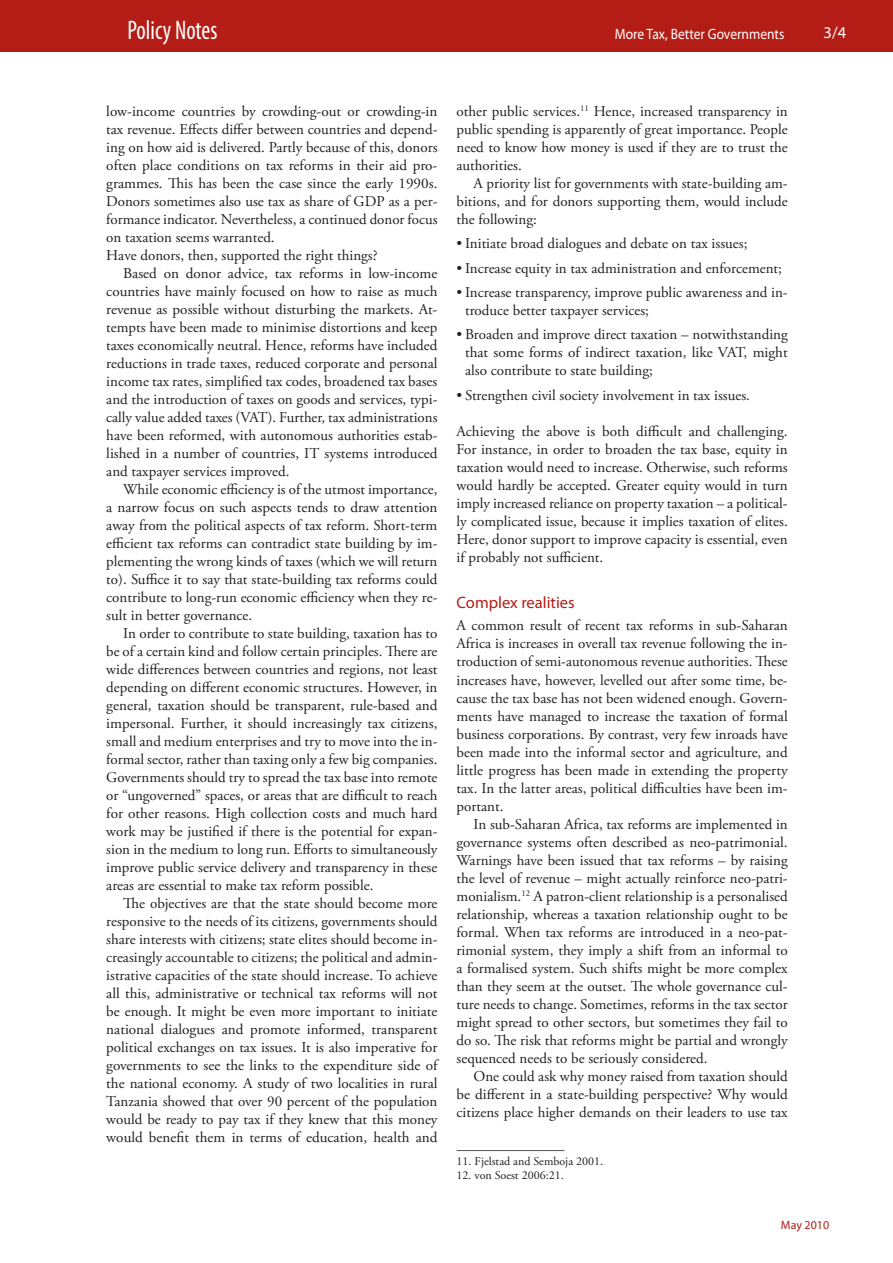
<style>
.page{position:relative;width:893px;height:1263px;background:#fff}
.page>*{position:absolute;margin:0;border:0;box-sizing:border-box;transform-origin:0 0}
.t1{font:condensed 27px "Myriad Pro";color:#fff;scale:.9 1}
.r1{font:16.5px "Myriad Pro";color:#b41d15}
.r2{font:16.5px "Myriad Pro";color:#fff}
.b1{font:15px/18px "Adobe Garamond Pro";color:#231f20;text-align:justify}
.b{font:15px/18px "Adobe Garamond Pro";color:#231f20;text-align:justify}
.Fotnotstext{font:15px/18px "Adobe Garamond Pro";color:#231f20;text-align:justify}
.ref{font:15px/18px "Adobe Garamond Pro";color:#231f20}
.t2{font:15px "Myriad Pro";color:#fff;scale:.9 1}
.Fotnotstext-2{font:12px "Adobe Garamond Pro";color:#231f20}
.t3{font:12px "Myriad Pro";color:#b41d15}
</style>
<div class="page">
<div style="left:0;top:0;width:893px;height:51px;background:#b41d15"></div>
<hr style="left:457px;top:1150px;width:108px;height:1px;background:#57585a">
<h1 class="t1" style="left:128px;top:13px;width:101px">Policy Notes</h1>
<p class="t2" style="left:615px;top:25px;width:190px">More Tax, Better Governments</p>
<p class="Fotnotstext" style="left:106px;top:103px;width:333px">low-income countries by crowding-out or crowding-in tax revenue. Effects differ between countries and depend&shy;ing on how aid is delivered. Partly because of this, donors often place conditions on tax reforms in their aid pro&shy;grammes. This has been the case since the early 1990s.<br>Donors sometimes also use tax as share of GDP as a per&shy;formance indicator. Nevertheless, a continued donor focus on taxation seems warranted.</p>
<p class="b" style="left:106px;top:247px;width:273px">Have donors, then, supported the right things?</p>
<p class="b1" style="left:106px;top:265px;width:333px;text-indent:17px">Based on donor advice, tax reforms in low-income countries have mainly focused on how to raise as much revenue as possible without disturbing the markets. At&shy;tempts have been made to minimise distortions and keep taxes economically neutral. Hence, reforms have included reductions in trade taxes, reduced corporate and personal income tax rates, simplified tax codes, broadened tax bases and the introduction of taxes on goods and services, typi&shy;cally value added taxes (VAT). Further, tax administrations have been reformed, with autonomous authorities estab&shy;lished in a number of countries, IT systems introduced and taxpayer services improved.</p>
<p class="b1" style="left:106px;top:481px;width:333px;text-indent:17px">While economic efficiency is of the utmost importance, a narrow focus on such aspects tends to draw attention away from the political aspects of tax reform. Short-term efficient tax reforms can contradict state building by im&shy;plementing the wrong kinds of taxes (which we will return to). Suffice it to say that state-building tax reforms could contribute to long-run economic efficiency when they re&shy;sult in better governance.</p>
<p class="b1" style="left:106px;top:625px;width:333px;text-indent:17px">In order to contribute to state building, taxation has to be of a certain kind and follow certain principles. There are wide differences between countries and regions, not least depending on different economic structures. However, in general, taxation should be transparent, rule-based and impersonal. Further, it should increasingly tax citizens, small and medium enterprises and try to move into the in&shy;formal sector, rather than taxing only a few big companies.<br>Governments should try to spread the tax base into remote or “ungoverned” spaces, or areas that are difficult to reach for other reasons. High collection costs and much hard work may be justified if there is the potential for expan&shy;sion in the medium to long run. Efforts to simultaneously improve public service delivery and transparency in these areas are essential to make tax reform possible.</p>
<p class="b1" style="left:106px;top:895px;width:333px;text-indent:17px">The objectives are that the state should become more responsive to the needs of its citizens, governments should share interests with citizens; state elites should become in&shy;creasingly accountable to citizens; the political and admin&shy;istrative capacities of the state should increase. To achieve all this, administrative or technical tax reforms will not be enough. It might be even more important to initiate national dialogues and promote informed, transparent political exchanges on tax issues. It is also imperative for governments to see the links to the expenditure side of the national economy. A study of two localities in rural Tanzania showed that over 90 percent of the population would be ready to pay tax if they knew that this money would benefit them in terms of education, health and</p>
<p class="b1" style="left:457px;top:103px;width:333px">other public services.<sup>11</sup> Hence, increased transparency in public spending is apparently of great importance. People need to know how money is used if they are to trust the authorities.</p>
<p class="b1" style="left:457px;top:175px;width:333px;text-indent:17px">A priority list for governments with state-building am&shy;bitions, and for donors supporting them, would include the following:</p>
<p class="ref" style="left:457px;top:235px;width:292px">• Initiate broad dialogues and debate on tax issues;</p>
<p class="ref" style="left:457px;top:259px;width:327px">• Increase equity in tax administration and enforcement;</p>
<p class="ref" style="left:465px;top:284px;width:324px;text-indent:-9px">• Increase transparency, improve public awareness and in&shy;troduce better taxpayer services;</p>
<p class="ref" style="left:465px;top:326px;width:324px;text-align:justify;text-indent:-9px">• Broaden and improve direct taxation – notwithstanding that some forms of indirect taxation, like VAT, might also contribute to state building;</p>
<p class="ref" style="left:457px;top:386px;width:295px">• Strengthen civil society involvement in tax issues.</p>
<p class="b" style="left:457px;top:422px;width:333px">Achieving the above is both difficult and challenging.<br>For instance, in order to broaden the tax base, equity in taxation would need to increase. Otherwise, such reforms would hardly be accepted. Greater equity would in turn imply increased reliance on property taxation – a political&shy;ly complicated issue, because it implies taxation of elites.<br>Here, donor support to improve capacity is essential, even if probably not sufficient.</p>
<p class="r1" style="left:457px;top:592px;width:120px">Complex realities</p>
<p class="b" style="left:457px;top:617px;width:333px">A common result of recent tax reforms in sub-Saharan Africa is increases in overall tax revenue following the in&shy;troduction of semi-autonomous revenue authorities. These increases have, however, levelled out after some time, be&shy;cause the tax base has not been widened enough. Govern&shy;ments have managed to increase the taxation of formal business corporations. By contrast, very few inroads have been made into the informal sector and agriculture, and little progress has been made in extending the property tax. In the latter areas, political difficulties have been im&shy;portant.</p>
<p class="b1" style="left:457px;top:815px;width:333px;text-indent:17px">In sub-Saharan Africa, tax reforms are implemented in governance systems often described as neo-patrimonial.<br>Warnings have been issued that tax reforms – by raising the level of revenue – might actually reinforce neo-patri&shy;monialism.<sup>12</sup> A patron-client relationship is a personalised relationship, whereas a taxation relationship ought to be formal. When tax reforms are introduced in a neo-pat&shy;rimonial system, they imply a shift from an informal to a formalised system. Such shifts might be more complex than they seem at the outset. The whole governance cul&shy;ture needs to change. Sometimes, reforms in the tax sector might spread to other sectors, but sometimes they fail to do so. The risk that reforms might be partial and wrongly sequenced needs to be seriously considered.</p>
<p class="b1" style="left:457px;top:1067px;width:333px;text-indent:17px">One could ask why money raised from taxation should be different in a state-building perspective? Why would citizens place higher demands on their leaders to use tax</p>
<p class="Fotnotstext-2" style="left:457px;top:1154px;width:148px">11. Fjelstad and Semboja 2001.</p>
<p class="Fotnotstext-2" style="left:457px;top:1168px;width:109px">12. von Soest 2006:21.</p>
<p class="r2" style="left:823px;top:22px;width:24px">3/4</p>
<p class="t3" style="left:781px;top:1217px;width:50px">May 2010</p>
</div>
